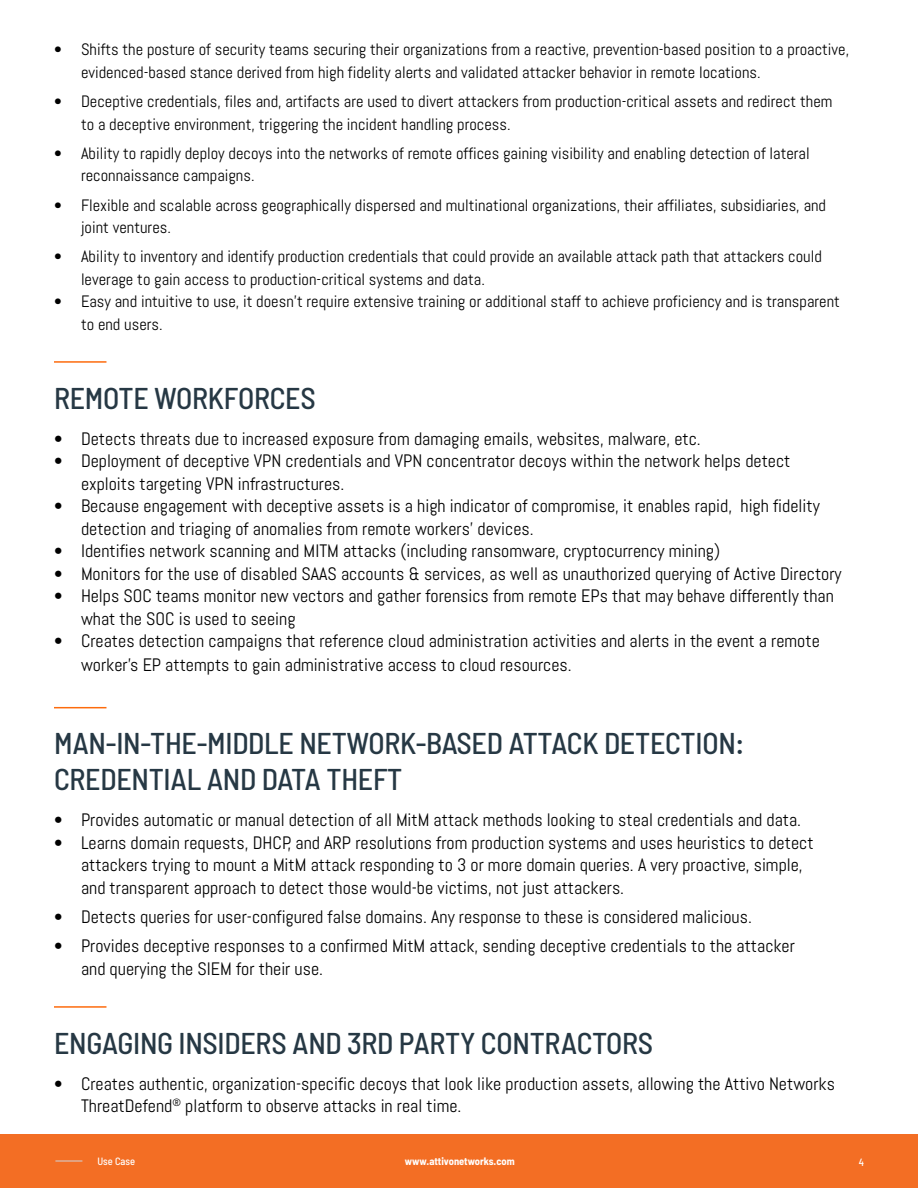
<style>
.page{position:relative;width:918px;height:1188px;background:#fff}
.page>*{position:absolute;margin:0;border:0;box-sizing:border-box;transform-origin:0 0}
.Section_Title_Width{font:500 semi-condensed 30px/36px "Barlow";letter-spacing:-.01em;color:#263844}
.t1{font:18px/22.5px "Abel";color:#000}
.t2{font:16.5px/22.5px "Abel";color:#000}
.t3{font:700 semi-condensed 10.5px "Barlow";color:#fff}
.t4{font:500 semi-condensed 10.5px "Barlow";color:#fff}
</style>
<div class="page">
<div style="left:0;top:1134px;width:918px;height:54px;background:#f36e24"></div>
<svg style="left:55px;top:1161px;width:27px;height:1px"></svg>
<hr style="left:54px;top:361px;width:52px;height:2px;background:#fd6b0d">
<hr style="left:54px;top:707px;width:52px;height:1px;background:#fd6b0d">
<hr style="left:54px;top:1006px;width:52px;height:2px;background:#fd6b0d">
<p class="t2" style="left:81px;top:38px;width:770px;text-indent:-27px">• Shifts the posture of security teams securing their organizations from a reactive, prevention-based position to a proactive, evidenced-based stance derived from high fidelity alerts and validated attacker behavior in remote locations.</p>
<p class="t2" style="left:81px;top:90px;width:753px;text-indent:-27px">• Deceptive credentials, files and, artifacts are used to divert attackers from production-critical assets and redirect them to a deceptive environment, triggering the incident handling process.</p>
<p class="t2" style="left:81px;top:142px;width:730px;text-indent:-27px">• Ability to rapidly deploy decoys into the networks of remote offices gaining visibility and enabling detection of lateral reconnaissance campaigns.</p>
<p class="t2" style="left:81px;top:194px;width:747px;text-indent:-27px">• Flexible and scalable across geographically dispersed and multinational organizations, their affiliates, subsidiaries, and joint ventures.</p>
<p class="t2" style="left:81px;top:245px;width:742px;text-indent:-27px">• Ability to inventory and identify production credentials that could provide an available attack path that attackers could leverage to gain access to production-critical systems and data.</p>
<p class="t2" style="left:81px;top:290px;width:760px;text-indent:-27px">• Easy and intuitive to use, it doesn’t require extensive training or additional staff to achieve proficiency and is transparent to end users.</p>
<p class="Section_Title_Width" style="left:54px;top:379px;width:263px">REMOTE WORKFORCES</p>
<p class="t1" style="left:54px;top:427px;width:648px">• Detects threats due to increased exposure from damaging emails, websites, malware, etc.</p>
<p class="t1" style="left:81px;top:450px;width:711px;text-indent:-27px">• Deployment of deceptive VPN credentials and VPN concentrator decoys within the network helps detect exploits targeting VPN infrastructures.</p>
<p class="t1" style="left:81px;top:495px;width:740px;text-indent:-27px">• Because engagement with deceptive assets is a high indicator of compromise, it enables rapid, high fidelity detection and triaging of anomalies from remote workers’ devices.</p>
<p class="t1" style="left:54px;top:540px;width:668px">• Identifies network scanning and MITM attacks (including ransomware, cryptocurrency mining)</p>
<p class="t1" style="left:54px;top:562px;width:789px">• Monitors for the use of disabled SAAS accounts &amp; services, as well as unauthorized querying of Active Directory</p>
<p class="t1" style="left:81px;top:585px;width:754px;text-indent:-27px">• Helps SOC teams monitor new vectors and gather forensics from remote EPs that may behave differently than what the SOC is used to seeing</p>
<p class="t1" style="left:81px;top:629px;width:740px;line-height:24px;text-indent:-27px">• Creates detection campaigns that reference cloud administration activities and alerts in the event a remote worker’s EP attempts to gain administrative access to cloud resources.</p>
<p class="Section_Title_Width" style="left:54px;top:725px;width:692px">MAN-IN-THE-MIDDLE NETWORK-BASED ATTACK DETECTION:<br>CREDENTIAL AND DATA THEFT</p>
<p class="t1" style="left:54px;top:809px;width:749px">• Provides automatic or manual detection of all MitM attack methods looking to steal credentials and data.</p>
<p class="t1" style="left:81px;top:831px;width:734px;text-indent:-27px">• Learns domain requests, DHCP, and ARP resolutions from production systems and uses heuristics to detect attackers trying to mount a MitM attack responding to 3 or more domain queries. A very proactive, simple, and transparent approach to detect those would-be victims, not just attackers.</p>
<p class="t1" style="left:54px;top:906px;width:699px">• Detects queries for user-configured false domains. Any response to these is considered malicious.</p>
<p class="t1" style="left:81px;top:935px;width:715px;text-indent:-27px">• Provides deceptive responses to a confirmed MitM attack, sending deceptive credentials to the attacker and querying the SIEM for their use.</p>
<p class="Section_Title_Width" style="left:54px;top:1024px;width:601px">ENGAGING INSIDERS AND 3RD PARTY CONTRACTORS</p>
<p class="t1" style="left:81px;top:1072px;width:756px;text-indent:-27px">• Creates authentic, organization-specific decoys that look like production assets, allowing the Attivo Networks<br>ThreatDefend<sup>®</sup> platform to observe attacks in real time.</p>
<p class="t4" style="left:97px;top:1155px;width:39px">Use Case</p>
<p class="t3" style="left:405px;top:1155px;width:111px">www.attivonetworks.com</p>
<p class="t4" style="left:859px;top:1155px;width:7px">4</p>
</div>
